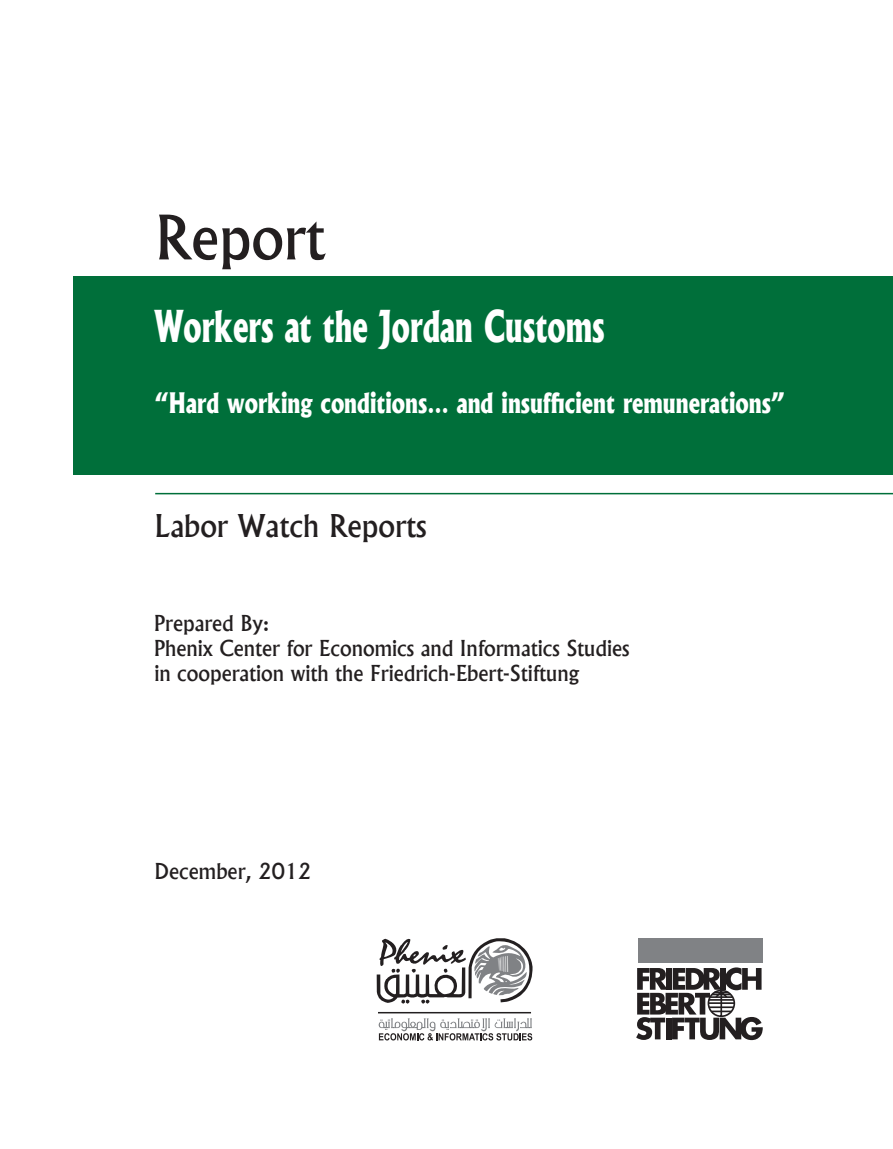
<style>
.page{position:relative;width:893px;height:1149px;background:#fff}
.page>*{position:absolute;margin:0;border:0;box-sizing:border-box;transform-origin:0 0}
.t1{font:500 58.5px "Albertus";color:#231f20}
.t2{font:800 42px "Albertus";color:#fff;scale:.71 1}
.t3{font:500 30px "Albertus";color:#231f20}
.t4{font:800 27px "Albertus";color:#fff;scale:.81 1}
.t5{font:500 21px "Albertus";color:#231f20}
</style>
<div class="page">
<div style="left:74px;top:276px;width:819px;height:198px;background:#006f3a"></div>
<hr style="left:155px;top:492px;width:738px;height:2px;background:#006f3a">
<svg style="left:377px;top:938px;width:156px;height:65px"></svg>
<svg style="left:379px;top:1018px;width:153px;height:22px"></svg>
<hr style="left:378px;top:1011px;width:153px;height:2px;background:#231f20">
<svg style="left:636px;top:967px;width:127px;height:72px"></svg>
<div style="left:638px;top:938px;width:124px;height:24px;background:#808285"></div>
<p class="t1" style="left:154px;top:201px;width:172px">Report</p>
<p class="t2" style="left:154px;top:300px;width:636px">Workers at the Jordan Customs</p>
<p class="t4" style="left:154px;top:385px;width:780px">“Hard working conditions… and insufficient remunerations”</p>
<p class="t3" style="left:154px;top:507px;width:274px">Labor Watch Reports</p>
<p class="t5" style="left:154px;top:610px;width:116px">Prepared By:</p>
<p class="t5" style="left:154px;top:635px;width:477px">Phenix Center for Economics and Informatics Studies</p>
<p class="t5" style="left:154px;top:660px;width:426px">in cooperation with the Friedrich-Ebert-Stiftung</p>
<p class="t5" style="left:154px;top:858px;width:158px">December, 2012</p>
</div>
